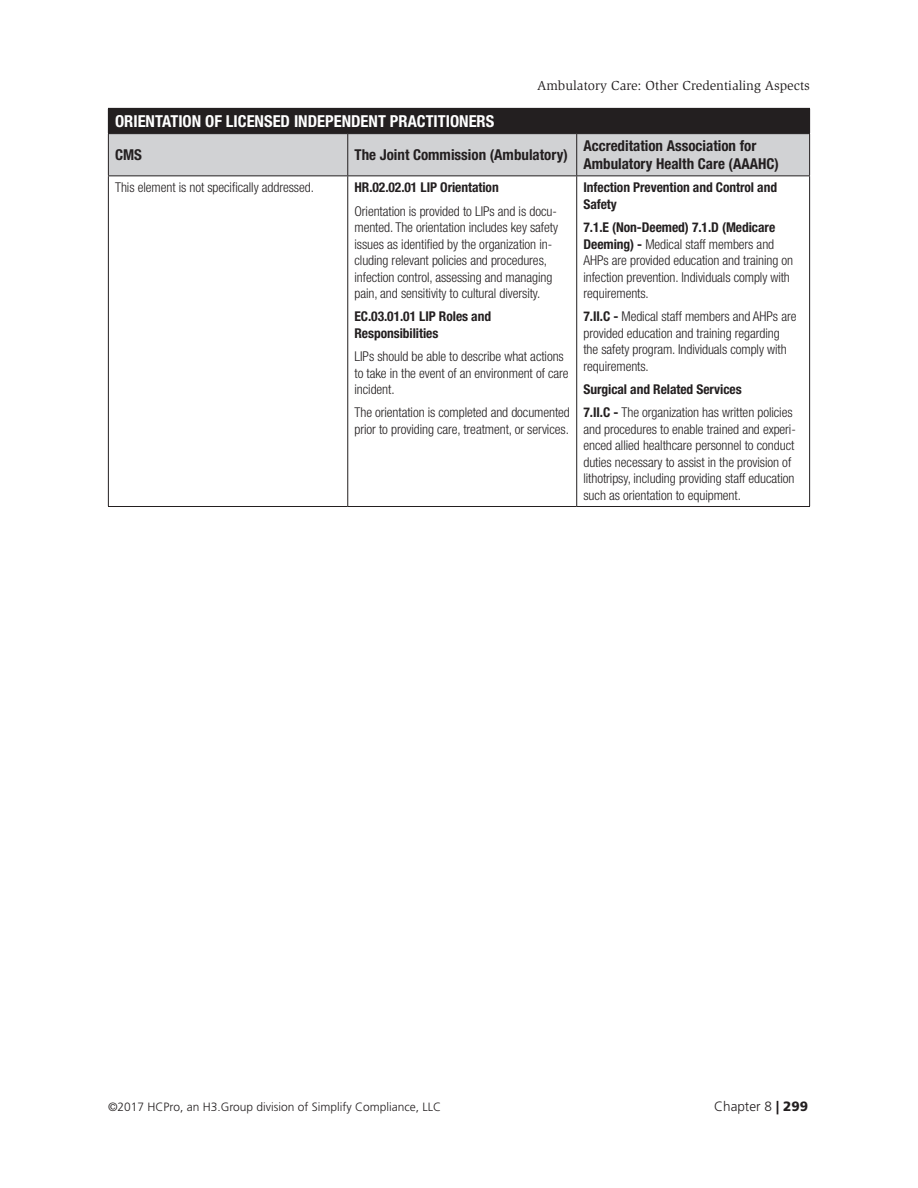
<style>
.page{position:relative;width:918px;height:1188px;background:#fff}
.page>*{position:absolute;margin:0;border:0;box-sizing:border-box;transform-origin:0 0}
.Table_Header_1{font:700 condensed 16.5px "Helvetica Neue LT Std";color:#fff}
.Table_Header{font:700 condensed 15px/18px "Helvetica Neue LT Std";color:#231f20}
.Table_body{font:300 condensed 13.5px/16.5px "Helvetica Neue LT Std";letter-spacing:-.005em;color:#231f20}
.Table_body-2{font:700 condensed 13.5px/16.5px "Helvetica Neue LT Std";letter-spacing:-.005em;color:#231f20}
.t1{font:13.5px "Slimbach Std";color:#231f20}
.t2{font:300 13.5px "Frutiger LT Std";color:#231f20}
.t3{font:300 12px "Frutiger LT Std";color:#231f20}
.s1{font-weight:700}
.s2{font-weight:900}
</style>
<div class="page">
<hr style="left:108px;top:108px;width:240px;height:1px;background:#231f20">
<hr style="left:348px;top:108px;width:229px;height:1px;background:#231f20">
<hr style="left:577px;top:108px;width:233px;height:1px;background:#231f20">
<hr style="left:108px;top:506px;width:240px;height:1px;background:#231f20">
<hr style="left:348px;top:506px;width:229px;height:1px;background:#231f20">
<hr style="left:577px;top:506px;width:233px;height:1px;background:#231f20">
<svg style="left:108px;top:109px;width:702px;height:67px;background:#8d8c8e"></svg>
<hr style="left:108px;top:176px;width:1px;height:330px;background:#231f20">
<hr style="left:347px;top:176px;width:1px;height:330px;background:#231f20">
<hr style="left:576px;top:176px;width:1px;height:330px;background:#231f20">
<hr style="left:809px;top:176px;width:1px;height:330px;background:#231f20">
<p class="t1" style="left:537px;top:77px;width:274px">Ambulatory Care: Other Credentialing Aspects</p>
<p class="Table_Header_1" style="left:115px;top:111px;width:381px">ORIENTATION OF LICENSED INDEPENDENT PRACTITIONERS</p>
<p class="Table_Header" style="left:115px;top:146px;width:28px">CMS</p>
<p class="Table_Header" style="left:355px;top:146px;width:215px">The Joint Commission (Ambulatory)</p>
<p class="Table_Header" style="left:583px;top:137px;width:197px">Accreditation Association for<br>Ambulatory Health Care (AAAHC)</p>
<p class="Table_body" style="left:115px;top:179px;width:200px">This element is not specifically addressed.</p>
<p class="Table_body-2" style="left:355px;top:179px;width:146px">HR.02.02.01 LIP Orientation</p>
<p class="Table_body" style="left:355px;top:202px;width:205px">Orientation is provided to LIPs and is docu&shy;mented. The orientation includes key safety issues as identified by the organization in&shy;cluding relevant policies and procedures, infection control, assessing and managing pain, and sensitivity to cultural diversity.</p>
<p class="Table_body-2" style="left:355px;top:308px;width:138px">EC.03.01.01 LIP Roles and<br>Responsibilities</p>
<p class="Table_body" style="left:355px;top:348px;width:216px">LIPs should be able to describe what actions to take in the event of an environment of care incident.</p>
<p class="Table_body" style="left:355px;top:404px;width:217px">The orientation is completed and documented prior to providing care, treatment, or services.</p>
<p class="Table_body-2" style="left:583px;top:179px;width:195px">Infection Prevention and Control and<br>Safety</p>
<p class="Table_body" style="left:583px;top:219px;width:211px"><span class="s1">7.1.E (Non-Deemed) 7.1.D (Medicare Deeming) -</span> Medical staff members and AHPs are provided education and training on infection prevention. Individuals comply with requirements.</p>
<p class="Table_body" style="left:583px;top:308px;width:215px"><span class="s1">7.II.C -</span> Medical staff members and AHPs are provided education and training regarding the safety program. Individuals comply with requirements.</p>
<p class="Table_body-2" style="left:583px;top:381px;width:160px">Surgical and Related Services</p>
<p class="Table_body" style="left:583px;top:404px;width:214px"><span class="s1">7.II.C -</span> The organization has written policies and procedures to enable trained and experi&shy;enced allied healthcare personnel to conduct duties necessary to assist in the provision of lithotripsy, including providing staff education such as orientation to equipment.</p>
<p class="t3" style="left:108px;top:1100px;width:335px">©2017 HCPro, an H3.Group division of Simplify Compliance, LLC</p>
<p class="t2" style="left:714px;top:1098px;width:95px">Chapter 8 <span class="s2">| 299</span></p>
</div>
